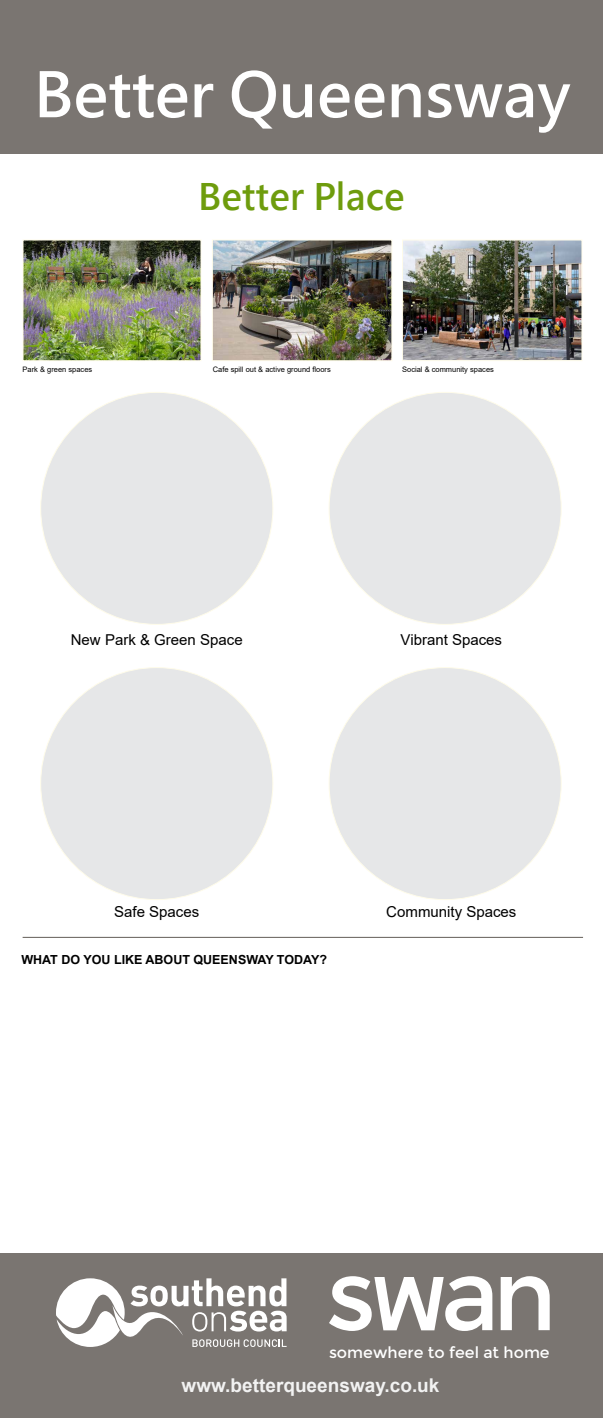
<style>
.page{position:relative;width:603px;height:1418px;background:#fff}
.page>*{position:absolute;margin:0;border:0;box-sizing:border-box;transform-origin:0 0}
.t1{font:60.95px "Microsoft Jheng Hei UI Bold";color:#fff}
.t2{font:36px "Microsoft Jheng Hei UI Bold";color:#6e9c0d}
.t3{font:700 19px "Arial";color:#f2f2f2}
.t4{font:15.8px "Montserrat";color:#fff}
.t5{font:15px "Arial";color:#000}
.t6{font:700 12.5px "Arial";color:#000}
.t7{font:7.5px "Arial";color:#000}
</style>
<div class="page">
<div style="left:0;top:1253px;width:602px;height:164px;background:#7a7571"></div>
<svg style="left:56px;top:1278px;width:230px;height:69px"></svg>
<svg style="left:500px;top:1276px;width:49px;height:54px"></svg>
<svg style="left:329px;top:1276px;width:163px;height:54px"></svg>
<div style="left:0;top:0;width:602px;height:153px;background:#7a7571"></div>
<img style="left:25px;top:242px;width:174px;height:117px">
<div style="left:23px;top:240px;width:178px;height:121px;border:1px solid #fffcea"></div>
<img style="left:214px;top:242px;width:176px;height:117px">
<div style="left:212px;top:240px;width:180px;height:121px;border:1px solid #fffcea"></div>
<img style="left:404px;top:242px;width:176px;height:117px">
<div style="left:402px;top:240px;width:180px;height:121px;border:1px solid #fffcea"></div>
<div style="left:41px;top:392px;width:232px;height:232px;background:#e6e7e8;border-radius:50%"></div>
<div style="left:329px;top:392px;width:232px;height:232px;background:#e6e7e8;border-radius:50%"></div>
<div style="left:41px;top:667px;width:232px;height:232px;background:#e6e7e8;border-radius:50%"></div>
<div style="left:329px;top:667px;width:232px;height:232px;background:#e6e7e8;border-radius:50%"></div>
<hr style="left:23px;top:936px;width:559px;height:1px;background:#635d58">
<h1 class="t1" style="left:34px;top:57px;width:538px">Better Queensway</h1>
<h2 class="t2" style="left:198px;top:174px;width:208px">Better Place</h2>
<p class="t7" style="left:23px;top:364px;width:71px">Park &amp; green spaces</p>
<p class="t7" style="left:213px;top:364px;width:119px">Cafe spill out &amp; active ground floors</p>
<p class="t7" style="left:402px;top:364px;width:93px">Social &amp; community spaces</p>
<h3 class="t5" style="left:71px;top:629px;width:173px">New Park &amp; Green Space</h3>
<h3 class="t5" style="left:400px;top:629px;width:103px">Vibrant Spaces</h3>
<h3 class="t5" style="left:114px;top:901px;width:87px">Safe Spaces</h3>
<h3 class="t5" style="left:386px;top:901px;width:132px">Community Spaces</h3>
<h3 class="t6" style="left:21px;top:950px;width:307px">WHAT DO YOU LIKE ABOUT QUEENSWAY TODAY?</h3>
<h3 class="t4" style="left:329px;top:1343px;width:222px">somewhere to feel at home</h3>
<h3 class="t3" style="left:181px;top:1371px;width:259px">www.betterqueensway.co.uk</h3>
</div>
